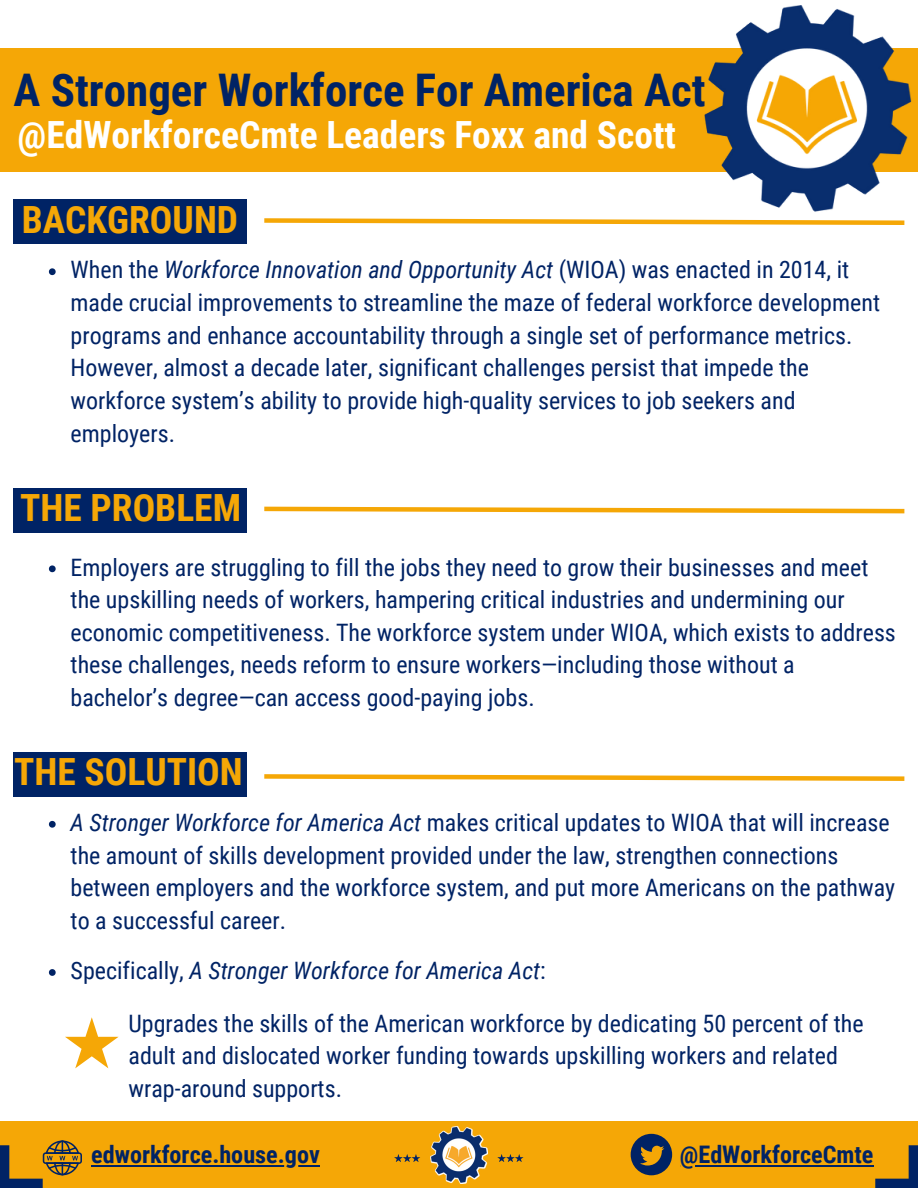
<style>
.page{position:relative;width:918px;height:1188px;background:#fff}
.page>*{position:absolute;margin:0;border:0;box-sizing:border-box;transform-origin:0 0}
.t1{font:700 45px "Roboto Condensed";color:#002365}
.t2{font:700 37.5px "Roboto Condensed";color:#fff}
.t3{font:700 37.5px "Roboto Condensed";color:#f5a706}
.t4{font:700 24.15px "Roboto Condensed";color:#002365}
.t5{font:24px/32.7px "Roboto Condensed";color:#002365}
.t6{font:italic 24px "Roboto Condensed";color:#002365}
.s1{font-style:italic}
.s2{font-style:normal}
</style>
<div class="page">
<div style="left:14px;top:488px;width:233px;height:44px;background:#002365"></div>
<svg style="left:49px;top:565px;width:7px;height:7px"></svg>
<svg style="left:264px;top:506px;width:641px;height:8px"></svg>
<div style="left:0;top:1121px;width:918px;height:67px;background:#f5a706"></div>
<svg style="left:875px;top:1145px;width:43px;height:43px"></svg>
<svg style="left:0;top:1141px;width:82px;height:47px"></svg>
<hr style="left:91px;top:1165px;width:229px;height:1px;background:#002365">
<img style="left:430px;top:1126px;width:58px;height:58px">
<svg style="left:394px;top:1154px;width:26px;height:8px"></svg>
<svg style="left:497px;top:1154px;width:27px;height:8px"></svg>
<svg style="left:631px;top:1134px;width:41px;height:41px"></svg>
<hr style="left:680px;top:1165px;width:194px;height:1px;background:#002365">
<div style="left:0;top:48px;width:918px;height:124px;background:#f5a706"></div>
<div style="left:14px;top:752px;width:233px;height:44px;background:#002365"></div>
<svg style="left:49px;top:821px;width:7px;height:7px"></svg>
<svg style="left:49px;top:969px;width:7px;height:7px"></svg>
<svg style="left:264px;top:774px;width:641px;height:7px"></svg>
<svg style="left:264px;top:218px;width:641px;height:7px"></svg>
<div style="left:14px;top:200px;width:233px;height:44px;background:#002365"></div>
<svg style="left:49px;top:268px;width:7px;height:7px"></svg>
<img style="left:704px;top:7px;width:208px;height:205px">
<svg style="left:65px;top:1017px;width:54px;height:51px"></svg>
<h2 class="t1" style="left:14px;top:65px;width:693px">A Stronger Workforce For America Act</h2>
<p class="t2" style="left:18px;top:113px;width:660px">@EdWorkforceCmte Leaders Foxx and Scott</p>
<h2 class="t3" style="left:22px;top:198px;width:218px">BACKGROUND</h2>
<p class="t5" style="left:71px;top:254px;width:811px">When the <span class="s1">Workforce Innovation and Opportunity Act</span> (WIOA) was enacted in 2014, it made crucial improvements to streamline the maze of federal workforce development programs and enhance accountability through a single set of performance metrics.<br>However, almost a decade later, significant challenges persist that impede the workforce system’s ability to provide high-quality services to job seekers and employers.</p>
<p class="t3" style="left:20px;top:487px;width:222px">THE PROBLEM</p>
<p class="t5" style="left:71px;top:551px;width:827px">Employers are struggling to fill the jobs they need to grow their businesses and meet the upskilling needs of workers, hampering critical industries and undermining our economic competitiveness. The workforce system under WIOA, which exists to address these challenges, needs reform to ensure workers—including those without a bachelor’s degree—can access good-paying jobs.</p>
<p class="t3" style="left:14px;top:751px;width:230px">THE SOLUTION</p>
<h2 class="t5" style="left:71px;top:806px;width:826px"><span class="s1">A Stronger Workforce for America Act</span> makes critical updates to WIOA that will increase the amount of skills development provided under the law, strengthen connections between employers and the workforce system, and put more Americans on the pathway to a successful career.</h2>
<p class="t6" style="left:71px;top:957px;width:477px"><span class="s2">Specifically,</span> A Stronger Workforce for America Act<span class="s2">:</span></p>
<p class="t5" style="left:129px;top:1007px;width:737px">Upgrades the skills of the American workforce by dedicating 50 percent of the adult and dislocated worker funding towards upskilling workers and related wrap-around supports.</p>
<h1 class="t4" style="left:91px;top:1141px;width:230px">edworkforce.house.gov</h1>
<h3 class="t4" style="left:680px;top:1141px;width:195px">@EdWorkforceCmte</h3>
</div>
